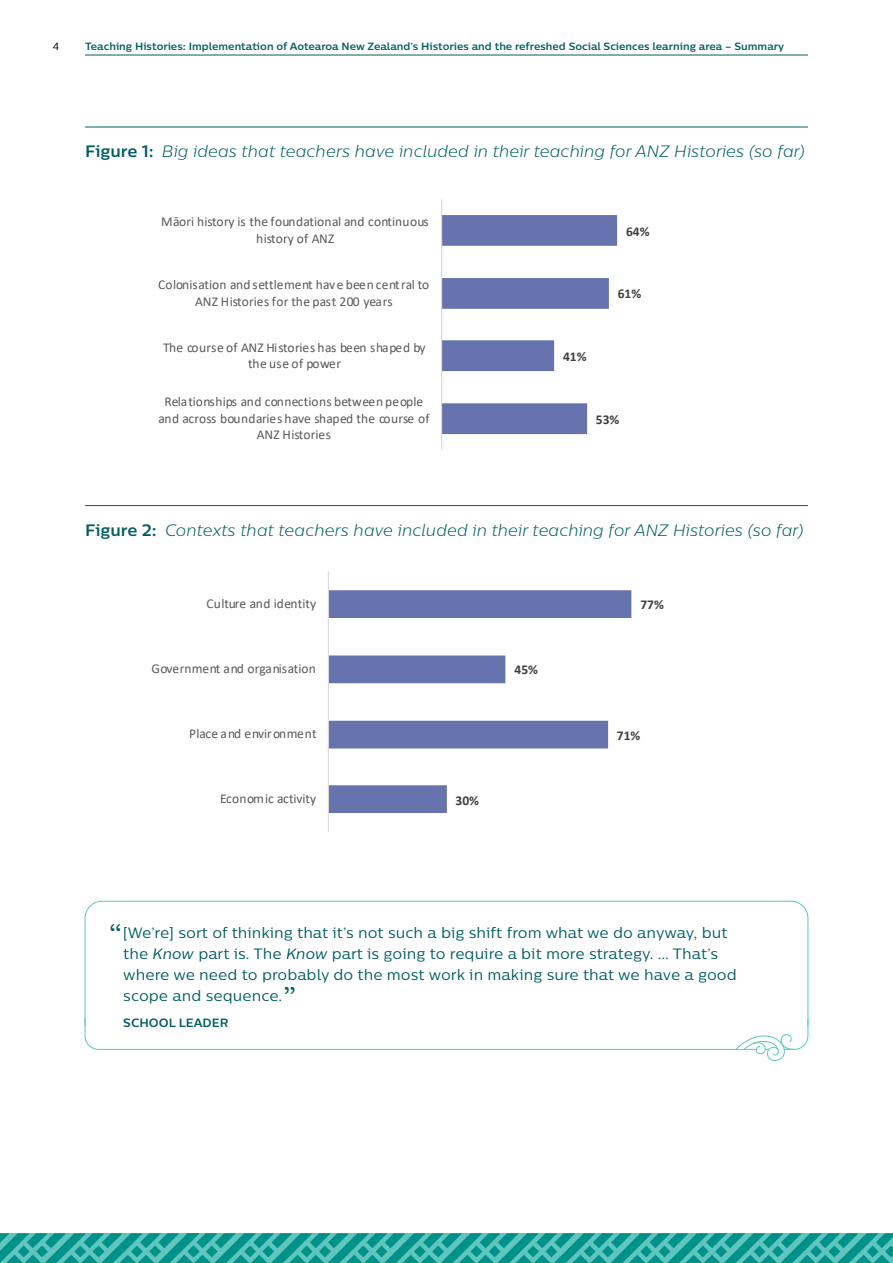
<style>
.page{position:relative;width:893px;height:1263px;background:#fff}
.page>*{position:absolute;margin:0;border:0;box-sizing:border-box;transform-origin:0 0}
.Pull-out_quotes_OUTLINE_GREP{font:34.5px "Centrale Sans";color:#035e63}
.Figure_Title__GREP{font:italic 300 16.5px "Centrale Sans";color:#035e63}
.Pull-out_quotes_OUTLINE_GREP-2{font:15px/21px "Centrale Sans";color:#035e63}
.t1{font:13.5px/16.5px "Calibri";color:#595959;text-align:center}
.t2{font:13.5px/16.5px "Calibri";letter-spacing:.025em;color:#595959;text-align:center}
.t3{font:700 13.5px "Calibri";color:#404040}
.Pull-out_quotes_name_OUTLINE{font:700 12px "Centrale Sans";color:#035e63}
.t4{font:700 10.5px "Centrale Sans";color:#035e63}
.t5{font:10.5px "Centrale Sans";color:#000}
.s1{font-weight:700;font-style:normal}
.s2{font-style:italic}
</style>
<div class="page">
<hr style="left:85px;top:127px;width:723px;height:1px;background:#035e63">
<hr style="left:85px;top:505px;width:723px;height:1px;background:#035e63">
<svg style="left:84px;top:900px;width:725px;height:117px"></svg>
<svg style="left:442px;top:215px;width:175px;height:219px"></svg>
<hr style="left:441px;top:199px;width:1px;height:251px;background:#d9d9d9">
<svg style="left:329px;top:590px;width:302px;height:223px"></svg>
<hr style="left:328px;top:571px;width:1px;height:261px;background:#d9d9d9">
<svg style="left:84px;top:1017px;width:725px;height:44px"></svg>
<svg style="left:0;top:1233px;width:893px;height:30px;background:#2ba8a1"></svg>
<hr style="left:85px;top:55px;width:723px;height:1px;background:#035e63">
<p class="t5" style="left:53px;top:40px;width:8px">4</p>
<p class="t4" style="left:85px;top:40px;width:701px">Teaching Histories: Implementation of Aotearoa New Zealand’s Histories and the refreshed Social Sciences learning area – Summary</p>
<h4 class="Figure_Title__GREP" style="left:85px;top:141px;width:721px"><span class="s1">Figure 1:</span> Big ideas that teachers have included in their teaching for ANZ Histories (so far)</h4>
<p class="t1" style="left:161px;top:213px;width:269px">Māori history is the foundational and continuous history of ANZ</p>
<p class="t1" style="left:158px;top:276px;width:273px">Colonisation and settlement have been central to<br>ANZ Histories for the past 200 years</p>
<p class="t2" style="left:163px;top:338px;width:264px">The course of ANZ Histories has been shaped by the use of power</p>
<p class="t1" style="left:159px;top:393px;width:273px">Relationships and connections between people and across boundaries have shaped the course of<br>ANZ Histories</p>
<p class="t3" style="left:626px;top:222px;width:25px">64%</p>
<p class="t3" style="left:618px;top:284px;width:25px">61%</p>
<p class="t3" style="left:563px;top:347px;width:25px">41%</p>
<p class="t3" style="left:596px;top:410px;width:25px">53%</p>
<h4 class="Figure_Title__GREP" style="left:85px;top:519px;width:720px"><span class="s1">Figure 2:</span> Contexts that teachers have included in their teaching for ANZ Histories (so far)</h4>
<p class="t1" style="left:206px;top:595px;width:111px">Culture and identity</p>
<p class="t3" style="left:640px;top:595px;width:25px">77%</p>
<p class="t1" style="left:151px;top:660px;width:166px">Government and organisation</p>
<p class="t3" style="left:514px;top:660px;width:25px">45%</p>
<p class="t1" style="left:189px;top:725px;width:129px">Place and environment</p>
<p class="t3" style="left:617px;top:725px;width:25px">71%</p>
<p class="t1" style="left:220px;top:790px;width:98px">Economic activity</p>
<p class="t3" style="left:455px;top:791px;width:25px">30%</p>
<p class="Pull-out_quotes_OUTLINE_GREP" style="left:108px;top:914px;width:16px">“</p>
<p class="Pull-out_quotes_OUTLINE_GREP-2" style="left:123px;top:922px;width:616px">[We’re] sort of thinking that it’s not such a big shift from what we do anyway, but the <span class="s2">Know</span> part is. The <span class="s2">Know</span> part is going to require a bit more strategy. … That’s where we need to probably do the most work in making sure that we have a good scope and sequence.</p>
<p class="Pull-out_quotes_OUTLINE_GREP" style="left:282px;top:977px;width:16px">”</p>
<p class="Pull-out_quotes_name_OUTLINE" style="left:123px;top:1015px;width:107px">SCHOOL LEADER</p>
</div>
